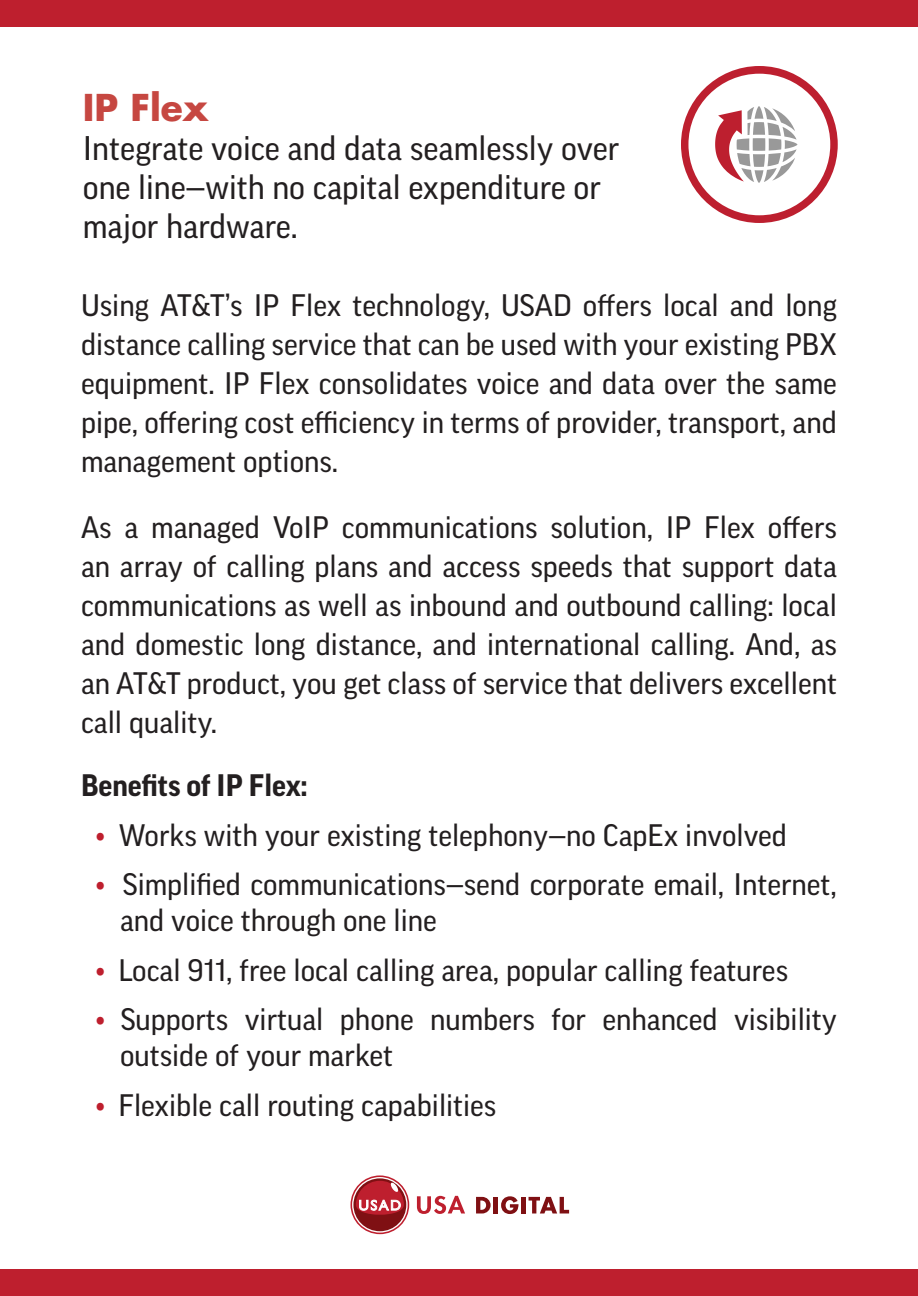
<style>
.page{position:relative;width:918px;height:1296px;background:#fff}
.page>*{position:absolute;margin:0;border:0;box-sizing:border-box;transform-origin:0 0}
.t1{font:700 36px "Futura";color:#c64741}
.t2{font:33px/39px "Good OT";color:#231f20}
.t3{font:30px/39px "Good OT";color:#231f20;text-align:justify}
.t4{font:700 30px "Good OT";color:#231f20}
.s1{color:#be1f2e}
</style>
<div class="page">
<svg style="left:681px;top:66px;width:157px;height:157px"></svg>
<svg style="left:417px;top:1196px;width:48px;height:18px"></svg>
<svg style="left:476px;top:1197px;width:15px;height:16px"></svg>
<hr style="left:494px;top:1197px;width:4px;height:16px;background:#7f1013">
<svg style="left:501px;top:1196px;width:17px;height:18px"></svg>
<hr style="left:522px;top:1197px;width:4px;height:16px;background:#7f1013">
<svg style="left:529px;top:1197px;width:40px;height:16px"></svg>
<svg style="left:351px;top:1175px;width:58px;height:59px"></svg>
<div style="left:0;top:0;width:918px;height:27px;background:#be1f2e"></div>
<div style="left:0;top:1269px;width:918px;height:27px;background:#be1f2e"></div>
<p class="t1" style="left:83px;top:82px;width:127px">IP Flex</p>
<p class="t2" style="left:83px;top:129px;width:538px">Integrate voice and data seamlessly over one line—with no capital expenditure or major hardware.</p>
<p class="t3" style="left:81px;top:286px;width:758px">Using AT&amp;T’s IP Flex technology, USAD offers local and long distance calling service that can be used with your existing PBX equipment. IP Flex consolidates voice and data over the same pipe, offering cost efficiency in terms of provider, transport, and management options.</p>
<p class="t3" style="left:81px;top:508px;width:758px">As a managed VoIP communications solution, IP Flex offers an array of calling plans and access speeds that support data communications as well as inbound and outbound calling: local and domestic long distance, and international calling. And, as an AT&amp;T product, you get class of service that delivers excellent call quality.</p>
<p class="t4" style="left:81px;top:769px;width:228px">Benefits of IP Flex:</p>
<p class="t3" style="left:96px;top:816px;width:693px"><span class="s1">•</span> Works with your existing telephony—no CapEx involved</p>
<p class="t3" style="left:120px;top:867px;width:718px;line-height:36px;text-indent:-24px"><span class="s1">•</span> Simplified communications—send corporate email, Internet, and voice through one line</p>
<p class="t3" style="left:96px;top:951px;width:694px"><span class="s1">•</span> Local 911, free local calling area, popular calling features</p>
<p class="t3" style="left:120px;top:1002px;width:719px;line-height:36px;text-indent:-24px"><span class="s1">•</span> Supports virtual phone numbers for enhanced visibility outside of your market</p>
<p class="t3" style="left:96px;top:1086px;width:402px"><span class="s1">•</span> Flexible call routing capabilities</p>
</div>
